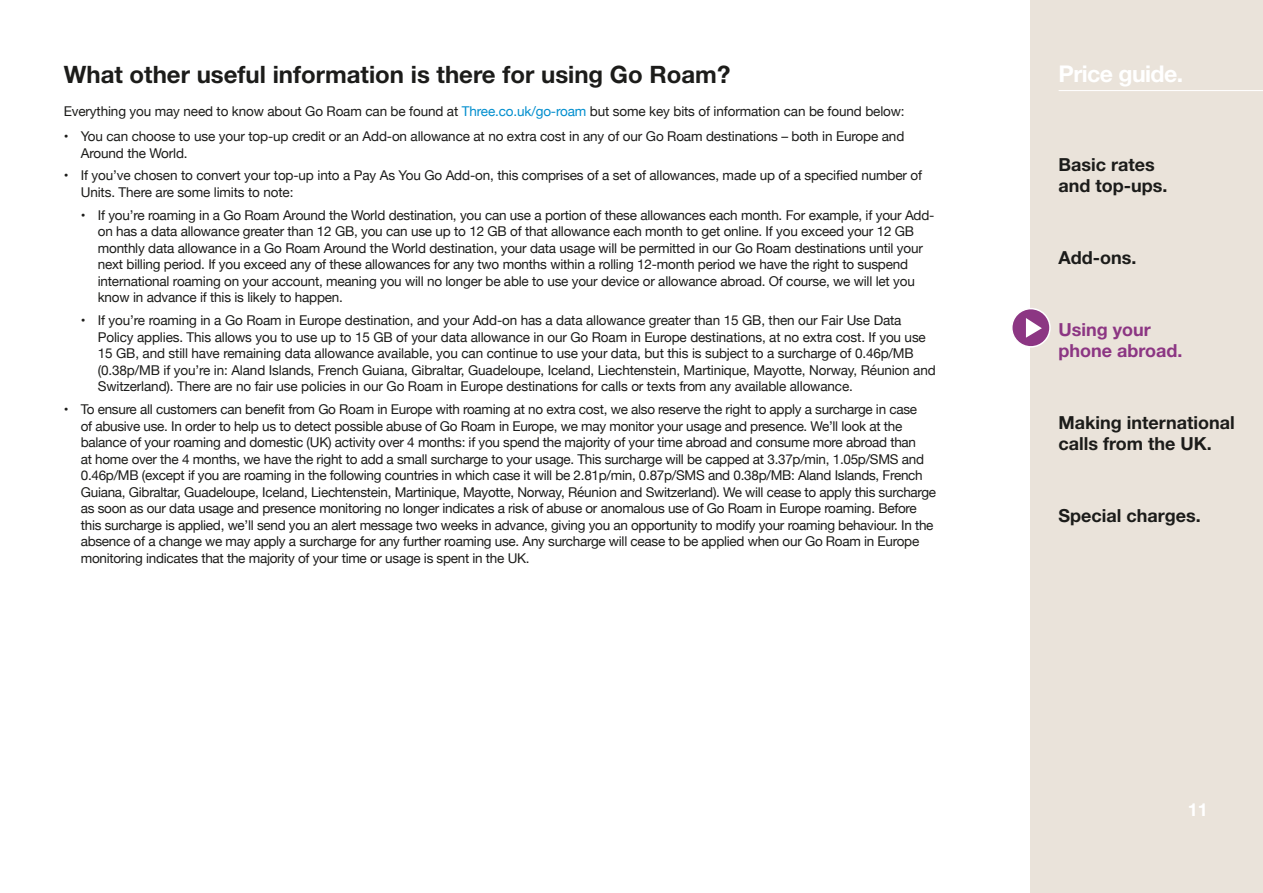
<style>
.page{position:relative;width:1263px;height:893px;background:#fff}
.page>*{position:absolute;margin:0;border:0;box-sizing:border-box;transform-origin:0 0}
.t1{font:700 24px "Helvetica Neue LT";color:#1c1c1a}
.t2{font:700 23.1px "Helvetica Neue LT";letter-spacing:-.025em;color:#fff}
.t3{font:700 18px/21px "Helvetica Neue LT";color:#1c1c1a}
.t4{font:700 18px/21px "Helvetica Neue LT";color:#8c3683}
.t5{font:700 18px "Helvetica Neue LT";color:#fff}
.body_copy{font:13.5px/16.5px "Helvetica Neue";letter-spacing:-.015em;color:#1c1c1a}
.s1{color:#008ece}
</style>
<div class="page">
<div style="left:1031px;top:0;width:232px;height:893px;background:#eae3da"></div>
<hr style="left:1058px;top:90px;width:205px;height:1px;background:#fff">
<div style="left:1012px;top:309px;width:38px;height:38px;background:#8c3683;border-radius:50%"></div>
<div style="left:1011px;top:308px;width:40px;height:40px;border:2px solid #fff;border-radius:50%"></div>
<svg style="left:1026px;top:318px;width:16px;height:20px"></svg>
<p class="t1" style="left:64px;top:59px;width:668px">What other useful information is there for using Go Roam?</p>
<h2 class="t2" style="left:1058px;top:59px;width:126px">Price guide.</h2>
<p class="body_copy" style="left:64px;top:104px;width:842px">Everything you may need to know about Go Roam can be found at <span class="s1">Three.co.uk/go-roam</span> but some key bits of information can be found below:</p>
<p class="body_copy" style="left:81px;top:129px;width:825px;text-indent:-17px">• You can choose to use your top-up credit or an Add-on allowance at no extra cost in any of our Go Roam destinations – both in Europe and<br>Around the World.</p>
<p class="body_copy" style="left:81px;top:168px;width:843px;text-indent:-17px">• If you’ve chosen to convert your top-up into a Pay As You Go Add-on, this comprises of a set of allowances, made up of a specified number of<br>Units. There are some limits to note:</p>
<p class="body_copy" style="left:98px;top:208px;width:838px;text-indent:-17px">• If you’re roaming in a Go Roam Around the World destination, you can use a portion of these allowances each month. For example, if your Add&shy;on has a data allowance greater than 12 GB, you can use up to 12 GB of that allowance each month to get online. If you exceed your 12 GB monthly data allowance in a Go Roam Around the World destination, your data usage will be permitted in our Go Roam destinations until your next billing period. If you exceed any of these allowances for any two months within a rolling 12-month period we have the right to suspend international roaming on your account, meaning you will no longer be able to use your device or allowance abroad. Of course, we will let you know in advance if this is likely to happen.</p>
<p class="body_copy" style="left:98px;top:313px;width:839px;text-indent:-17px">• If you’re roaming in a Go Roam in Europe destination, and your Add-on has a data allowance greater than 15 GB, then our Fair Use Data Policy applies. This allows you to use up to 15 GB of your data allowance in our Go Roam in Europe destinations, at no extra cost. If you use 15 GB, and still have remaining data allowance available, you can continue to use your data, but this is subject to a surcharge of 0.46p/MB (0.38p/MB if you’re in: Aland Islands, French Guiana, Gibraltar, Guadeloupe, Iceland, Liechtenstein, Martinique, Mayotte, Norway, Réunion and Switzerland). There are no fair use policies in our Go Roam in Europe destinations for calls or texts from any available allowance.</p>
<p class="body_copy" style="left:81px;top:402px;width:857px;text-indent:-17px">• To ensure all customers can benefit from Go Roam in Europe with roaming at no extra cost, we also reserve the right to apply a surcharge in case<br>of abusive use. In order to help us to detect possible abuse of Go Roam in Europe, we may monitor your usage and presence. We’ll look at the balance of your roaming and domestic (UK) activity over 4 months: if you spend the majority of your time abroad and consume more abroad than<br>at home over the 4 months, we have the right to add a small surcharge to your usage. This surcharge will be capped at 3.37p/min, 1.05p/SMS and 0.46p/MB (except if you are roaming in the following countries in which case it will be 2.81p/min, 0.87p/SMS and 0.38p/MB: Aland Islands, French Guiana, Gibraltar, Guadeloupe, Iceland, Liechtenstein, Martinique, Mayotte, Norway, Réunion and Switzerland). We will cease to apply this surcharge as soon as our data usage and presence monitoring no longer indicates a risk of abuse or anomalous use of Go Roam in Europe roaming. Before this surcharge is applied, we’ll send you an alert message two weeks in advance, giving you an opportunity to modify your roaming behaviour. In the absence of a change we may apply a surcharge for any further roaming use. Any surcharge will cease to be applied when our Go Roam in Europe monitoring indicates that the majority of your time or usage is spent in the UK.</p>
<p class="t3" style="left:1058px;top:153px;width:111px">Basic rates and top-ups.</p>
<p class="t3" style="left:1058px;top:246px;width:79px">Add-ons.</p>
<p class="t4" style="left:1058px;top:319px;width:126px">Using your phone abroad.</p>
<p class="t3" style="left:1058px;top:412px;width:178px">Making international calls from the UK.</p>
<p class="t3" style="left:1058px;top:505px;width:144px">Special charges.</p>
<h3 class="t5" style="left:1188px;top:799px;width:22px">11</h3>
</div>
